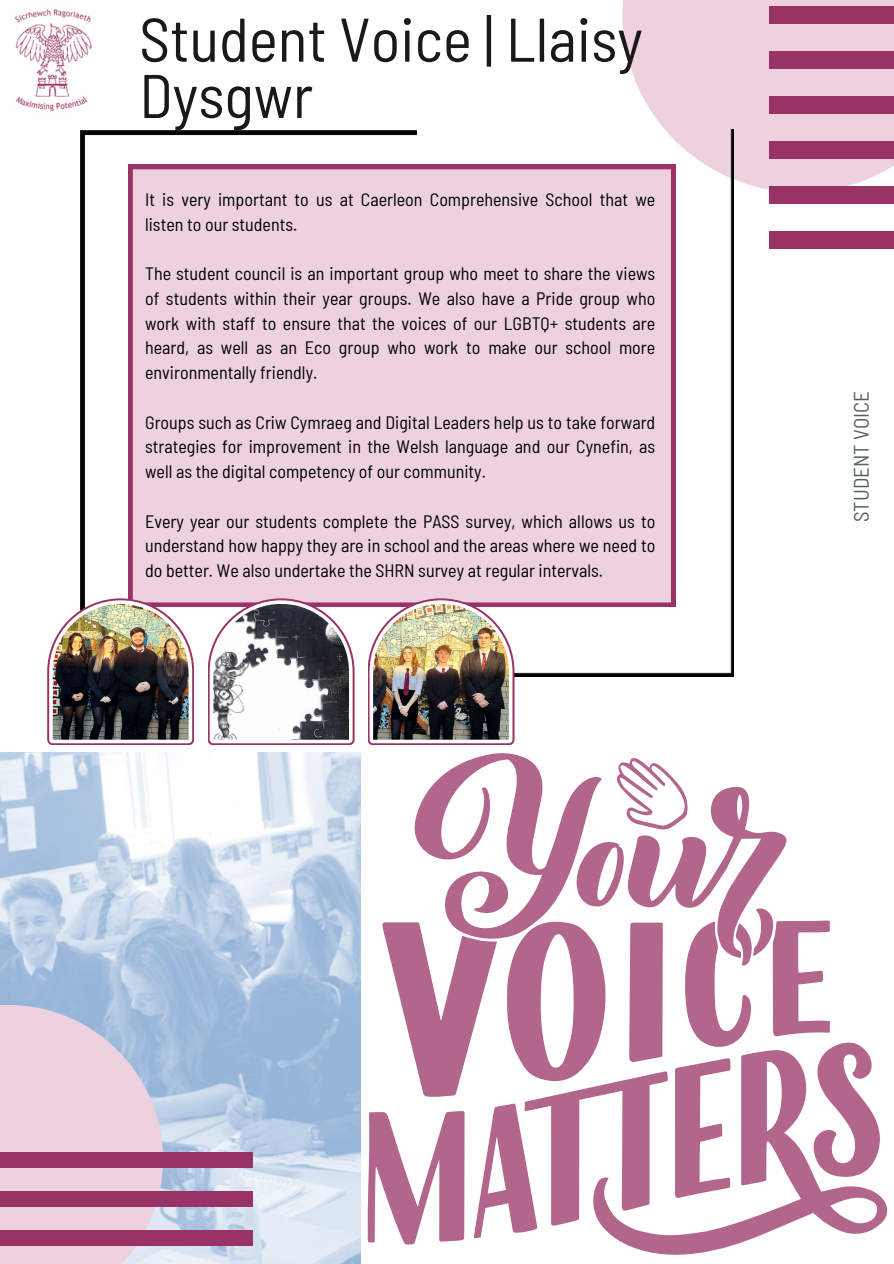
<style>
.page{position:relative;width:894px;height:1264px;background:#fff}
.page>*{position:absolute;margin:0;border:0;box-sizing:border-box;transform-origin:0 0}
.t1{font:semi-condensed 61.5px/56.2px "Barlow";color:#191919}
.t2{font:semi-condensed 21px "Barlow";color:#556262}
.t3{font:semi-condensed 18px/24.8px "Barlow";color:#000;text-align:justify}
</style>
<div class="page">
<svg style="left:632px;top:1196px;width:255px;height:59px"></svg>
<svg style="left:367px;top:753px;width:513px;height:494px"></svg>
<img style="left:0;top:752px;width:360px;height:510px">
<div style="left:622px;top:0;width:271px;height:192px;background:#edd1df"></div>
<div style="left:768px;top:6px;width:125px;height:18px;background:#936"></div>
<div style="left:768px;top:51px;width:125px;height:18px;background:#936"></div>
<div style="left:768px;top:96px;width:125px;height:18px;background:#936"></div>
<div style="left:768px;top:141px;width:125px;height:18px;background:#936"></div>
<div style="left:768px;top:186px;width:125px;height:18px;background:#936"></div>
<div style="left:768px;top:231px;width:125px;height:18px;background:#936"></div>
<svg style="left:0;top:1004px;width:163px;height:259px;background:#e0ccdd"></svg>
<div style="left:0;top:1152px;width:252px;height:15px;background:#936"></div>
<div style="left:0;top:1191px;width:252px;height:15px;background:#936"></div>
<div style="left:0;top:1230px;width:252px;height:15px;background:#936"></div>
<img style="left:446px;top:129px;width:287px;height:547px">
<img style="left:80px;top:130px;width:336px;height:546px">
<div style="left:128px;top:165px;width:547px;height:442px;background:#edd1df"></div>
<img style="left:15px;top:9px;width:77px;height:103px">
<svg style="left:207px;top:598px;width:147px;height:147px"></svg>
<img style="left:213px;top:604px;width:136px;height:135px">
<svg style="left:367px;top:598px;width:147px;height:147px"></svg>
<img style="left:373px;top:604px;width:136px;height:135px">
<svg style="left:47px;top:598px;width:147px;height:147px"></svg>
<img style="left:53px;top:604px;width:135px;height:135px">
<p class="t1" style="left:139px;top:9px;width:505px">Student Voice | Llaisy<br>Dysgwr</p>
<p class="t3" style="left:145px;top:186px;width:511px">It is very important to us at Caerleon Comprehensive School that we listen to our students.</p>
<h1 class="t3" style="left:145px;top:260px;width:511px">The student council is an important group who meet to share the views of students within their year groups. We also have a Pride group who work with staff to ensure that the voices of our LGBTQ+ students are heard, as well as an Eco group who work to make our school more environmentally friendly.</h1>
<p class="t3" style="left:145px;top:409px;width:511px">Groups such as Criw Cymraeg and Digital Leaders help us to take forward strategies for improvement in the Welsh language and our Cynefin, as well as the digital competency of our community.</p>
<p class="t3" style="left:145px;top:508px;width:511px">Every year our students complete the PASS survey, which allows us to understand how happy they are in school and the areas where we need to do better. We also undertake the SHRN survey at regular intervals.</p>
<p class="t2" style="left:847px;top:522px;width:132px;rotate:-90deg">STUDENT VOICE</p>
</div>
